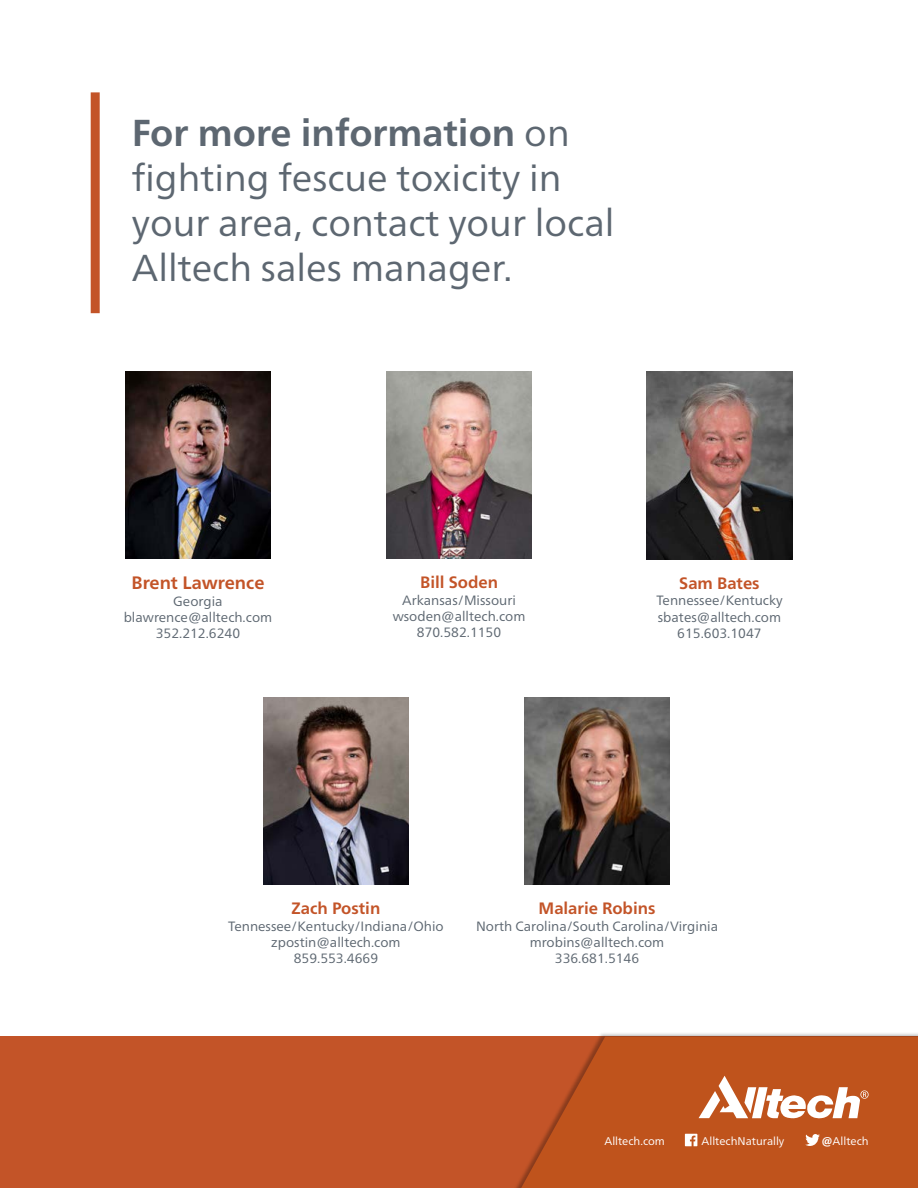
<style>
.page{position:relative;width:918px;height:1188px;background:#fff}
.page>*{position:absolute;margin:0;border:0;box-sizing:border-box;transform-origin:0 0}
.t1{font:37.5px/45px "Frutiger Neue LTW1 G";color:#5d6771}
.t2{font:700 18px "Frutiger Neue LTW1 G";color:#c35428}
.t3{font:700 16.5px "Frutiger Neue LTW1 G";color:#c35428}
.t4{font:13.5px/16.2px "Frutiger Neue LTW1 G";color:#5d6771;text-align:center}
.t5{font:11.25px "Frutiger Neue LTW1 G";color:#fff}
.s1{font-weight:700}
</style>
<div class="page">
<div style="left:0;top:1037px;width:918px;height:151px;background:#c35428"></div>
<div style="left:508px;top:1032px;width:410px;height:156px;background:#000;opacity:.3"></div>
<svg style="left:521px;top:1037px;width:397px;height:151px;fill:#bf531c"></svg>
<svg style="left:699px;top:1076px;width:170px;height:42px"></svg>
<svg style="left:805px;top:1134px;width:15px;height:12px"></svg>
<svg style="left:685px;top:1134px;width:12px;height:12px"></svg>
<img style="left:125px;top:371px;width:146px;height:188px">
<img style="left:647px;top:372px;width:145px;height:187px">
<img style="left:263px;top:697px;width:146px;height:188px">
<img style="left:524px;top:697px;width:146px;height:188px">
<img style="left:386px;top:371px;width:146px;height:188px">
<div style="left:91px;top:92px;width:9px;height:221px;background:#c35428"></div>
<h1 class="t1" style="left:132px;top:108px;width:484px"><span class="s1">For more information</span> on fighting fescue toxicity in your area, contact your local<br>Alltech sales manager.</h1>
<h2 class="t2" style="left:131px;top:570px;width:135px">Brent Lawrence</h2>
<p class="t4" style="left:124px;top:592px;width:150px">Georgia blawrence@alltech.com<br>352.212.6240</p>
<p class="t3" style="left:420px;top:571px;width:80px">Bill Soden</p>
<p class="t4" style="left:393px;top:591px;width:134px">Arkansas/Missouri wsoden@alltech.com<br>870.582.1150</p>
<p class="t3" style="left:679px;top:572px;width:82px">Sam Bates</p>
<p class="t4" style="left:656px;top:592px;width:128px">Tennessee/Kentucky sbates@alltech.com<br>615.603.1047</p>
<p class="t3" style="left:292px;top:897px;width:90px">Zach Postin</p>
<p class="t4" style="left:228px;top:917px;width:217px">Tennessee/Kentucky/Indiana/Ohio zpostin@alltech.com<br>859.553.4669</p>
<p class="t3" style="left:539px;top:897px;width:118px">Malarie Robins</p>
<p class="t4" style="left:476px;top:917px;width:244px">North Carolina/South Carolina/Virginia mrobins@alltech.com<br>336.681.5146</p>
<p class="t5" style="left:604px;top:1132px;width:62px">Alltech.com</p>
<p class="t5" style="left:702px;top:1132px;width:84px">AlltechNaturally</p>
<p class="t5" style="left:821px;top:1132px;width:49px"><span class="s1">@</span>Alltech</p>
</div>
